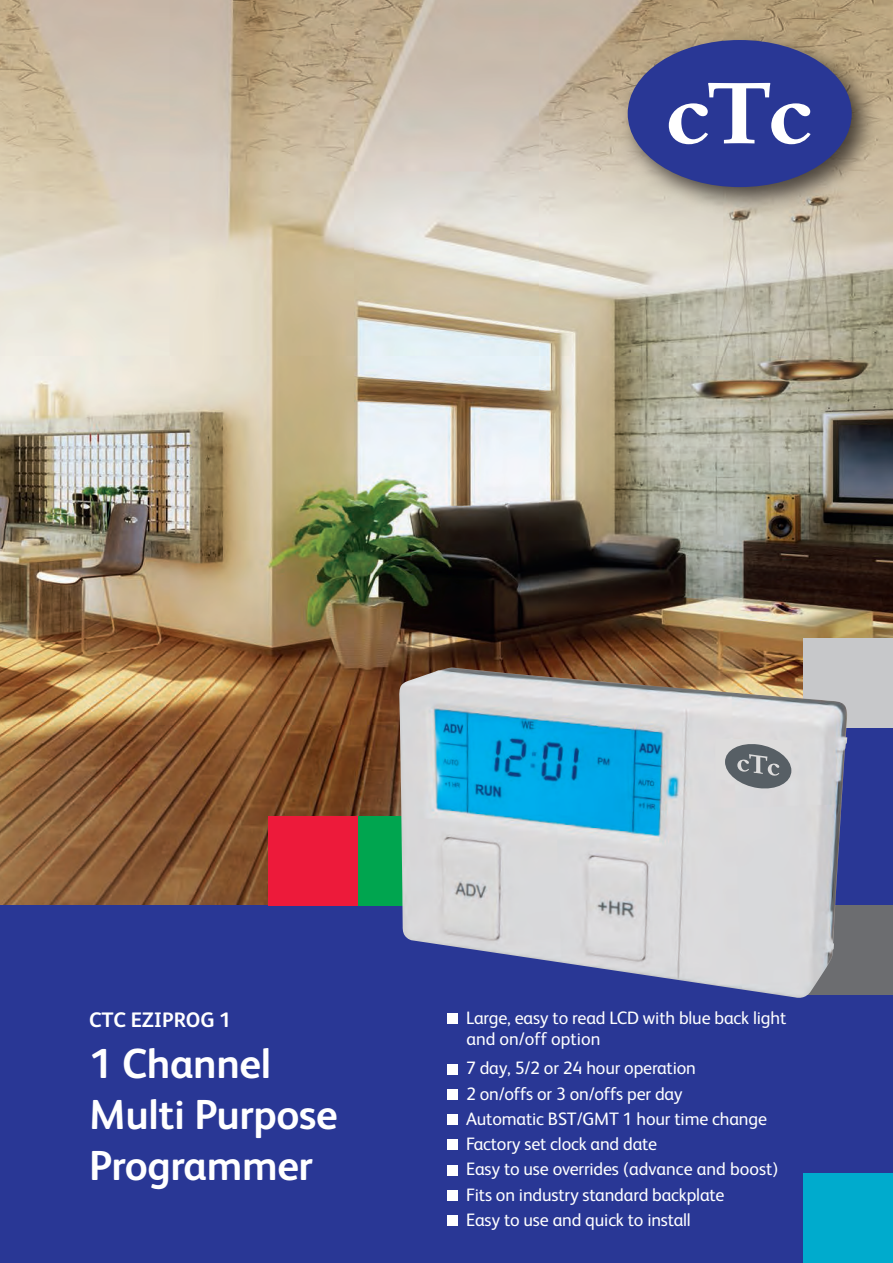
<style>
.page{position:relative;width:893px;height:1263px;background:#fff}
.page>*{position:absolute;margin:0;border:0;box-sizing:border-box;transform-origin:0 0}
.t1{font:700 42px/51px "FS Albert";letter-spacing:-.01em;color:#fff}
.t2{font:700 21px "FS Albert";letter-spacing:-.01em;color:#fff}
.t3{font:18px/25.2px "FS Albert";letter-spacing:-.01em;color:#fff}
</style>
<div class="page">
<img style="left:0;top:0;width:893px;height:906px">
<div style="left:0;top:906px;width:893px;height:357px;background:#293795"></div>
<div style="left:357px;top:816px;width:89px;height:90px;background:#00a54f"></div>
<div style="left:446px;top:727px;width:447px;height:215px;background:#293795"></div>
<div style="left:268px;top:816px;width:89px;height:90px;background:#ed1a3a"></div>
<div style="left:804px;top:638px;width:89px;height:89px;background:#c7c8ca"></div>
<div style="left:804px;top:906px;width:89px;height:89px;background:#6c6d70"></div>
<img style="left:399px;top:668px;width:448px;height:330px">
<div style="left:804px;top:1174px;width:89px;height:89px;background:#00abcd"></div>
<div style="left:448px;top:1013px;width:10px;height:10px;background:#fff"></div>
<div style="left:448px;top:1064px;width:10px;height:10px;background:#fff"></div>
<div style="left:448px;top:1089px;width:10px;height:11px;background:#fff"></div>
<div style="left:448px;top:1114px;width:10px;height:11px;background:#fff"></div>
<div style="left:448px;top:1139px;width:10px;height:11px;background:#fff"></div>
<div style="left:448px;top:1165px;width:10px;height:10px;background:#fff"></div>
<div style="left:448px;top:1190px;width:10px;height:11px;background:#fff"></div>
<div style="left:448px;top:1215px;width:10px;height:11px;background:#fff"></div>
<img style="left:610px;top:22px;width:278px;height:201px">
<div style="left:628px;top:40px;width:224px;height:147px;background:#293795;border-radius:50%"></div>
<svg style="left:669px;top:83px;width:142px;height:61px"></svg>
<svg style="left:715px;top:738px;width:77px;height:52px;background:#989c9f"></svg>
<p class="t2" style="left:89px;top:1006px;width:143px">CTC EZIPROG 1</p>
<h1 class="t1" style="left:89px;top:1037px;width:250px">1 Channel<br>Multi Purpose<br>Programmer</h1>
<p class="t3" style="left:466px;top:1006px;width:322px;line-height:21.6px">Large, easy to read LCD with blue back light and on/off option</p>
<p class="t3" style="left:466px;top:1055px;width:314px">7 day, 5/2 or 24 hour operation<br>2 on/offs or 3 on/offs per day<br>Automatic BST/GMT 1 hour time change<br>Factory set clock and date<br>Easy to use overrides (advance and boost)<br>Fits on industry standard backplate<br>Easy to use and quick to install</p>
</div>
